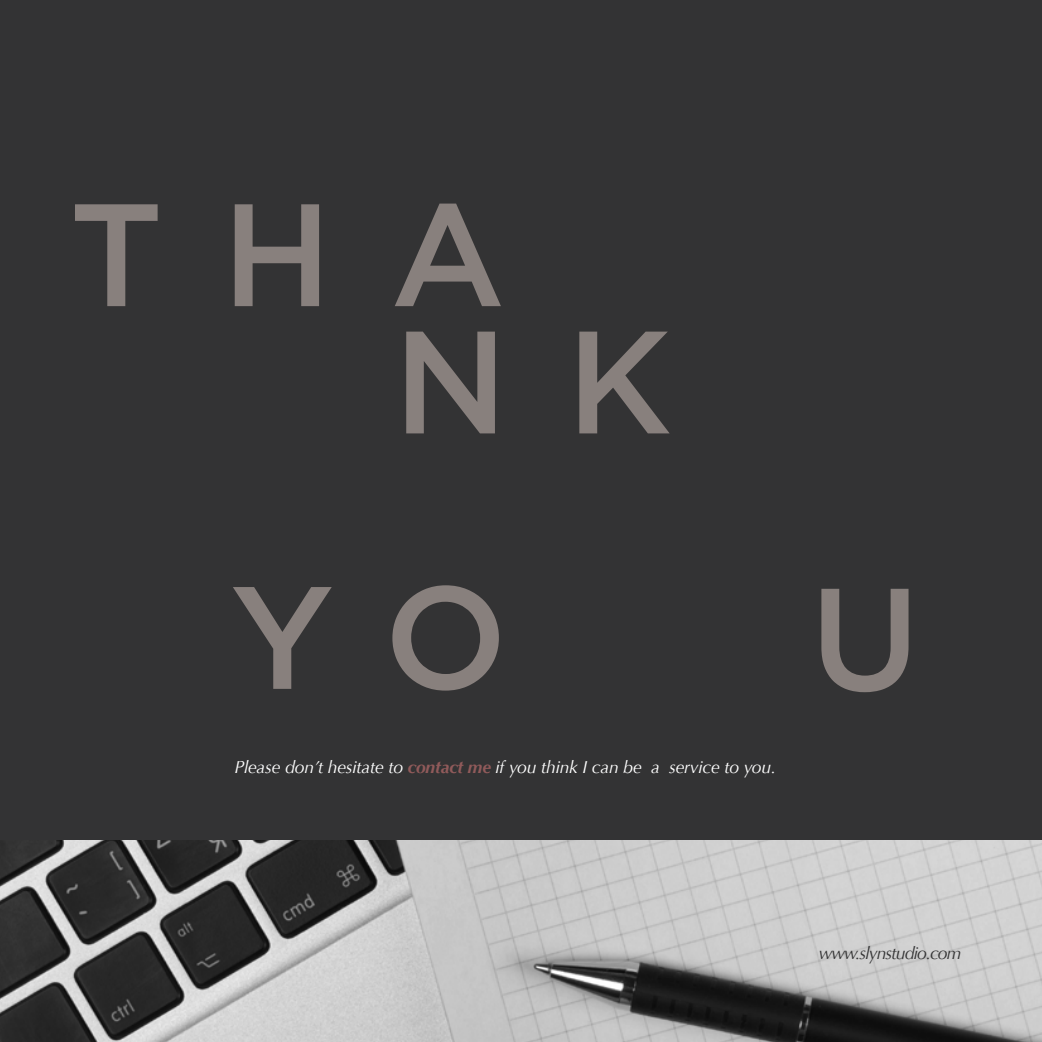
<style>
.page{position:relative;width:1042px;height:1042px;background:#fff}
.page>*{position:absolute;margin:0;border:0;box-sizing:border-box;transform-origin:0 0}
.t1{font:500 145.42px/127.2px "Gotham";color:#88807d}
.t2{font:italic 17.5px "Optima";letter-spacing:-.01em;color:#fff}
.t3{font:italic 17.5px "Optima";letter-spacing:-.05em;color:#333334}
.s1{font-weight:700;color:#905a5a}
</style>
<div class="page">
<img style="left:0;top:840px;width:1042px;height:202px">
<div style="left:0;top:0;width:1042px;height:840px;background:#333334"></div>
<h1 class="t1" style="left:393px;top:189px;width:280px;text-indent:-324px">THA<br>N K</h1>
<h1 class="t1" style="left:230px;top:572px;width:279px">Y O</h1>
<h1 class="t1" style="left:810px;top:574px;width:112px">U</h1>
<p class="t2" style="left:234px;top:757px;width:543px">Please don’t hesitate to <span class="s1">contact me</span> if you think I can be a service to you.</p>
<p class="t3" style="left:819px;top:943px;width:144px">www.slynstudio.com</p>
</div>
